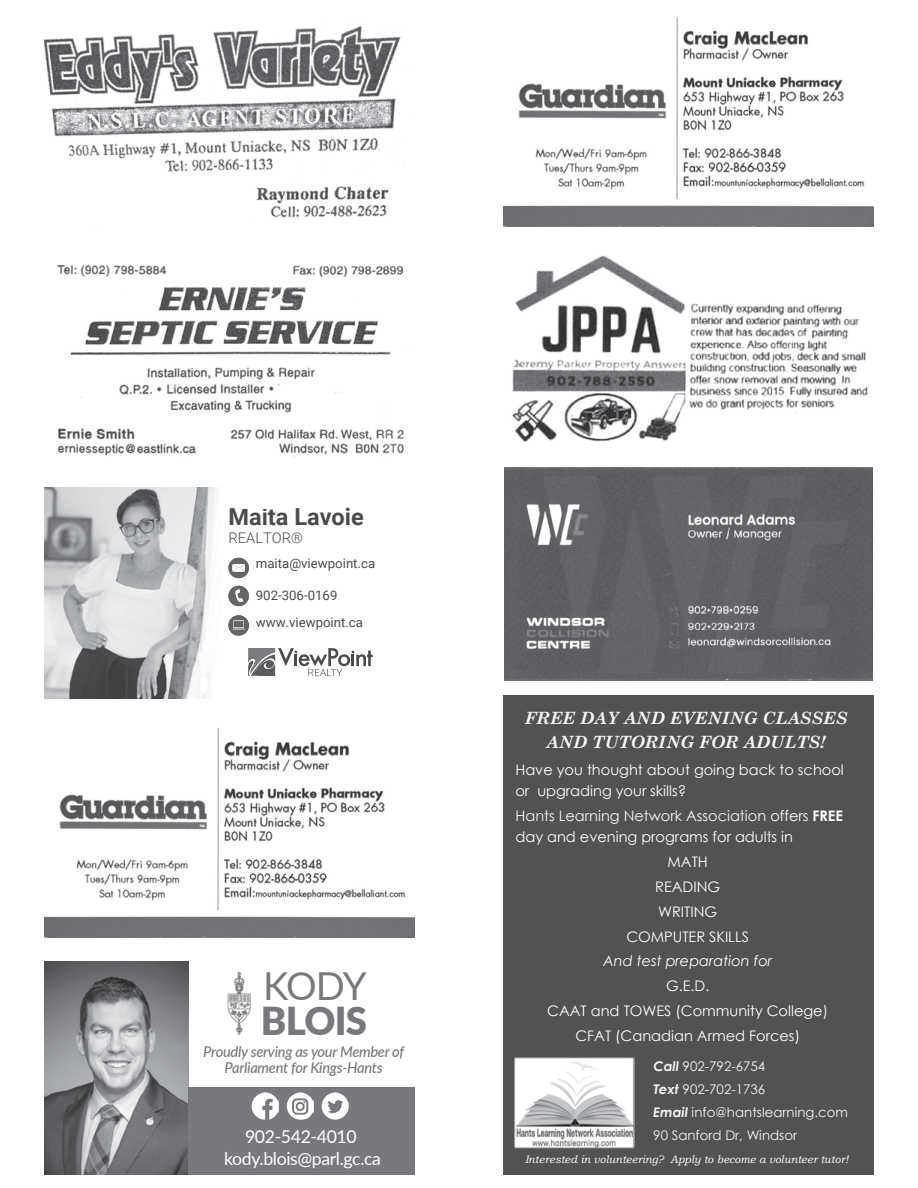
<style>
.page{position:relative;width:918px;height:1188px;background:#fff}
.page>*{position:absolute;margin:0;border:0;box-sizing:border-box;transform-origin:0 0}
.t1{font:900 38.55px "Lato";letter-spacing:-.02em;color:#78797c}
.t2{font:38.55px "Lato";color:#78797c}
.t3{font:700 23.4px "Roboto";color:#4b4b4d}
.t4{font:17.85px/21.3px "Lato";letter-spacing:-.02em;color:#fff;text-align:center}
.t5{font:italic 700 16.95px/24.3px "Century Schoolbook";color:#f6f6f7;text-align:center}
.t6{font:italic 500 14.85px/16.4px "Lato";letter-spacing:-.02em;color:#78797c;text-align:center}
.t7{font:300 14.7px "Roboto";color:#4b4b4d}
.t8{font:14.55px/24.9px "Century Gothic";color:#fff}
.t9{font:italic 14.55px "Century Gothic";color:#fff}
.t10{font:13.35px/23.1px "Century Gothic";color:#f6f6f7}
.t11{font:13.2px "Roboto";color:#4b4b4d}
.t12{font:italic 10.95px "Bookman Old Style";color:#fff}
.s1{color:#f6f6f7}
.s2{font-weight:700}
.s3{font-weight:700;font-style:italic}
</style>
<div class="page">
<img style="left:503px;top:17px;width:371px;height:210px">
<img style="left:44px;top:25px;width:368px;height:193px">
<img style="left:57px;top:264px;width:352px;height:193px">
<img style="left:228px;top:558px;width:21px;height:20px">
<svg style="left:232px;top:564px;width:13px;height:8px"></svg>
<img style="left:228px;top:586px;width:21px;height:20px">
<svg style="left:235px;top:589px;width:8px;height:13px"></svg>
<img style="left:228px;top:615px;width:21px;height:21px">
<svg style="left:233px;top:620px;width:12px;height:10px"></svg>
<svg style="left:248px;top:648px;width:125px;height:28px"></svg>
<img style="left:44px;top:487px;width:171px;height:211px">
<img style="left:44px;top:728px;width:371px;height:210px">
<img style="left:227px;top:971px;width:24px;height:64px">
<img style="left:44px;top:961px;width:144px;height:213px">
<div style="left:188px;top:1087px;width:227px;height:87px;background:#78797c"></div>
<img style="left:252px;top:1092px;width:27px;height:28px">
<img style="left:287px;top:1092px;width:27px;height:28px">
<img style="left:322px;top:1092px;width:27px;height:28px;border-radius:14px">
<img style="left:504px;top:468px;width:369px;height:213px">
<img style="left:512px;top:255px;width:356px;height:187px">
<div style="left:503px;top:695px;width:371px;height:479px;background:#525254"></div>
<img style="left:514px;top:1057px;width:120px;height:92px">
<h2 class="t3" style="left:228px;top:501px;width:137px">Maita Lavoie</h2>
<p class="t7" style="left:228px;top:527px;width:76px">REALTOR®</p>
<p class="t11" style="left:256px;top:554px;width:121px">maita@viewpoint.ca</p>
<p class="t11" style="left:256px;top:586px;width:83px">902-306-0169</p>
<p class="t11" style="left:256px;top:613px;width:109px">www.viewpoint.ca</p>
<h1 class="t2" style="left:263px;top:958px;width:105px">KODY</h1>
<h1 class="t1" style="left:261px;top:992px;width:108px">BLOIS</h1>
<p class="t6" style="left:203px;top:1043px;width:202px">Proudly serving as your Member of<br>Parliament for Kings-Hants</p>
<p class="t4" style="left:224px;top:1125px;width:158px">902-542-4010 kody.blois@parl.gc.ca</p>
<p class="t5" style="left:525px;top:705px;width:324px">FREE DAY AND EVENING CLASSES<br>AND TUTORING FOR ADULTS!</p>
<p class="t8" style="left:515px;top:759px;width:330px;line-height:21.3px">Have you thought about going back to school or upgrading your skills?</p>
<p class="t8" style="left:515px;top:805px;width:329px;line-height:21.1px"><span class="s1">Hants Learning Network Association</span> offers <span class="s2">FREE </span>day and evening programs for adults in</p>
<p class="t8" style="left:626px;top:849px;width:124px;text-align:center">MATH<br>READING<br>WRITING<br>COMPUTER SKILLS</p>
<p class="t9" style="left:603px;top:951px;width:171px">And test preparation for</p>
<p class="t8" style="left:547px;top:973px;width:282px;text-align:center">G.E.D.<br>CAAT and TOWES (Community College)<br>CFAT (Canadian Armed Forces)</p>
<p class="t10" style="left:653px;top:1054px;width:196px"><span class="s3">Call</span> 902-792-6754<br><span class="s3">Text</span> 902-702-1736<br><span class="s3">Email</span> info@hantslearning.com<br>90 Sanford Dr, Windsor</p>
<p class="t12" style="left:525px;top:1152px;width:325px">Interested in volunteering? Apply to become a volunteer tutor!</p>
</div>
